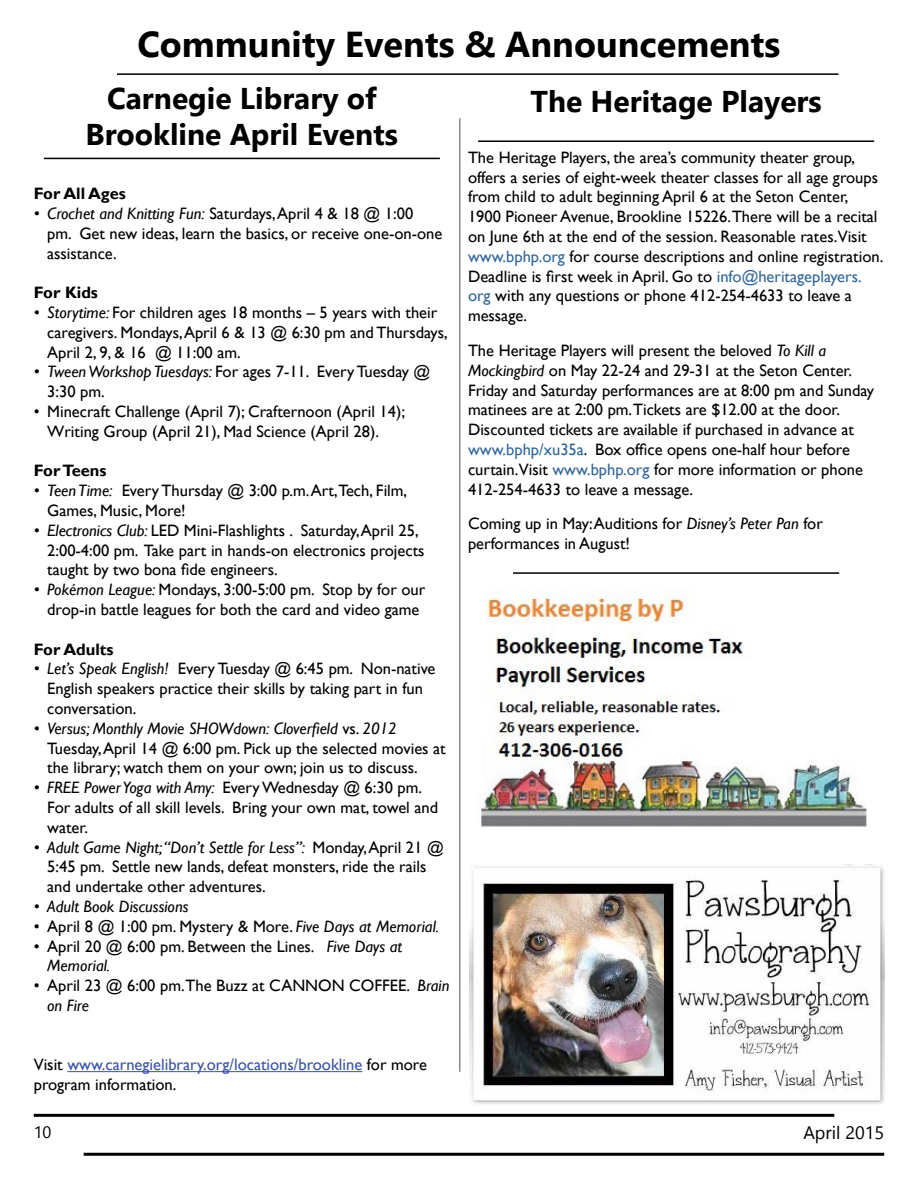
<style>
.page{position:relative;width:918px;height:1188px;background:#fff}
.page>*{position:absolute;margin:0;border:0;box-sizing:border-box;transform-origin:0 0}
.t1{font:700 36px "Gadugi";color:#000}
.t2{font:700 30px/36px "Gadugi";color:#000;text-align:center}
.t3{font:18px "Gadugi";color:#000}
.t4{font:16.5px/19.8px "Gill Sans";color:#000}
.t5{font:16.5px/19.8px "Gill Sans";color:#3953a4}
.t6{font:700 16.5px "Gill Sans";color:#000}
.t7{font:italic 16.5px "Gill Sans";color:#000}
.t8{font:16.5px "Gadugi";color:#000}
.s1{font-style:italic}
.s2{color:#000}
.s3{color:#33679a}
</style>
<div class="page">
<hr style="left:34px;top:1114px;width:800px;height:3px;background:#000">
<hr style="left:84px;top:1153px;width:800px;height:3px;background:#000">
<hr style="left:67px;top:1071px;width:295px;height:1px;background:#3953a4">
<hr style="left:117px;top:73px;width:721px;height:2px;background:#000">
<hr style="left:44px;top:158px;width:396px;height:1px;background:#000">
<hr style="left:478px;top:140px;width:396px;height:2px;background:#000">
<img style="left:470px;top:864px;width:414px;height:240px">
<img style="left:481px;top:572px;width:386px;height:255px">
<hr style="left:459px;top:118px;width:1px;height:954px;background:#86888a">
<hr style="left:513px;top:572px;width:326px;height:2px;background:#000">
<h1 class="t1" style="left:137px;top:22px;width:644px">Community Events &amp; Announcements</h1>
<h2 class="t2" style="left:85px;top:80px;width:314px">Carnegie Library of<br>Brookline April Events</h2>
<p class="t6" style="left:34px;top:184px;width:94px">For All Ages</p>
<p class="t4" style="left:47px;top:204px;width:397px;text-indent:-13px"><span class="s1">• Crochet and Knitting Fun:</span> Saturdays, April 4 &amp; 18 @ 1:00<br>pm. Get new ideas, learn the basics, or receive one-on-one assistance.</p>
<p class="t6" style="left:34px;top:283px;width:66px">For Kids</p>
<p class="t4" style="left:47px;top:303px;width:402px;text-indent:-13px"><span class="s1">• Storytime:</span> For children ages 18 months – 5 years with their caregivers. Mondays, April 6 &amp; 13 @ 6:30 pm and Thursdays,<br>April 2, 9, &amp; 16 @ 11:00 am.</p>
<p class="t4" style="left:47px;top:362px;width:384px;text-indent:-13px"><span class="s1">• Tween Workshop Tuesdays:</span> For ages 7-11. Every Tuesday @<br>3:30 pm.</p>
<p class="t4" style="left:47px;top:402px;width:359px;text-indent:-13px">• Minecraft Challenge (April 7); Crafternoon (April 14);<br>Writing Group (April 21), Mad Science (April 28).</p>
<p class="t6" style="left:34px;top:461px;width:74px">For Teens</p>
<p class="t4" style="left:47px;top:481px;width:362px;text-indent:-13px"><span class="s1">• Teen Time:</span> Every Thursday @ 3:00 p.m. Art,Tech, Film,<br>Games, Music, More!</p>
<p class="t4" style="left:47px;top:521px;width:379px;text-indent:-13px"><span class="s1">• Electronics Club:</span> LED Mini-Flashlights . Saturday, April 25,<br>2:00-4:00 pm. Take part in hands-on electronics projects taught by two bona fide engineers.</p>
<p class="t4" style="left:34px;top:580px;width:393px;text-align:center"><span class="s1">• Pokémon League:</span> Mondays, 3:00-5:00 pm. Stop by for our drop-in battle leagues for both the card and video game</p>
<p class="t6" style="left:34px;top:639px;width:81px">For Adults</p>
<p class="t4" style="left:47px;top:659px;width:390px;text-indent:-13px"><span class="s1">• Let’s Speak English!</span> Every Tuesday @ 6:45 pm. Non-native<br>English speakers practice their skills by taking part in fun conversation.</p>
<p class="t4" style="left:47px;top:719px;width:400px;text-indent:-13px"><span class="s1">• Versus; Monthly Movie SHOWdown: Cloverfield</span> vs. <span class="s1">2012<br></span>Tuesday, April 14 @ 6:00 pm. Pick up the selected movies at the library; watch them on your own; join us to discuss.</p>
<p class="t4" style="left:47px;top:778px;width:392px;text-indent:-13px"><span class="s1">• FREE Power Yoga with Amy:</span> Every Wednesday @ 6:30 pm.<br>For adults of all skill levels. Bring your own mat, towel and water.</p>
<p class="t4" style="left:47px;top:837px;width:398px;text-indent:-13px"><span class="s1">• Adult Game Night; “Don’t Settle for Less”:</span> Monday, April 21 @<br>5:45 pm. Settle new lands, defeat monsters, ride the rails and undertake other adventures.</p>
<p class="t7" style="left:34px;top:897px;width:156px">• Adult Book Discussions</p>
<p class="t4" style="left:34px;top:917px;width:407px">• April 8 @ 1:00 pm. Mystery &amp; More. <span class="s1">Five Days at Memorial.</span></p>
<p class="t4" style="left:47px;top:936px;width:356px;text-indent:-13px">• April 20 @ 6:00 pm. Between the Lines. <span class="s1">Five Days at<br>Memorial.</span></p>
<p class="t4" style="left:47px;top:976px;width:404px;text-indent:-13px">• April 23 @ 6:00 pm.The Buzz at CANNON COFFEE. <span class="s1">Brain on Fire</span></p>
<p class="t5" style="left:34px;top:1055px;width:395px"><span class="s2">Visit</span> www.carnegielibrary.org/locations/brookline <span class="s2">for more program information.</span></p>
<h2 class="t2" style="left:530px;top:83px;width:293px">The Heritage Players</h2>
<p class="t4" style="left:468px;top:148px;width:417px">The Heritage Players, the area’s community theater group, offers a series of eight-week theater classes for all age groups from child to adult beginning April 6 at the Seton Center, 1900 Pioneer Avenue, Brookline 15226.There will be a recital on June 6th at the end of the session. Reasonable rates.Visit <span class="s3">www.bphp.org</span> for course descriptions and online registration.<br>Deadline is first week in April. Go to <span class="s3">info@heritageplayers. org</span> with any questions or phone 412-254-4633 to leave a message.</p>
<p class="t4" style="left:468px;top:341px;width:408px">The Heritage Players will present the beloved <span class="s1">To Kill a Mockingbird</span> on May 22-24 and 29-31 at the Seton Center.<br>Friday and Saturday performances are at 8:00 pm and Sunday matinees are at 2:00 pm.Tickets are $12.00 at the door.<br>Discounted tickets are available if purchased in advance at <span class="s3">www.bphp/xu35a</span>. Box office opens one-half hour before curtain.Visit <span class="s3">www.bphp.org</span> for more information or phone 412-254-4633 to leave a message.</p>
<p class="t4" style="left:468px;top:514px;width:356px">Coming up in May: Auditions for <span class="s1">Disney’s Peter Pan</span> for performances in August!</p>
<p class="t8" style="left:34px;top:1122px;width:19px">10</p>
<p class="t3" style="left:803px;top:1122px;width:82px">April 2015</p>
</div>
